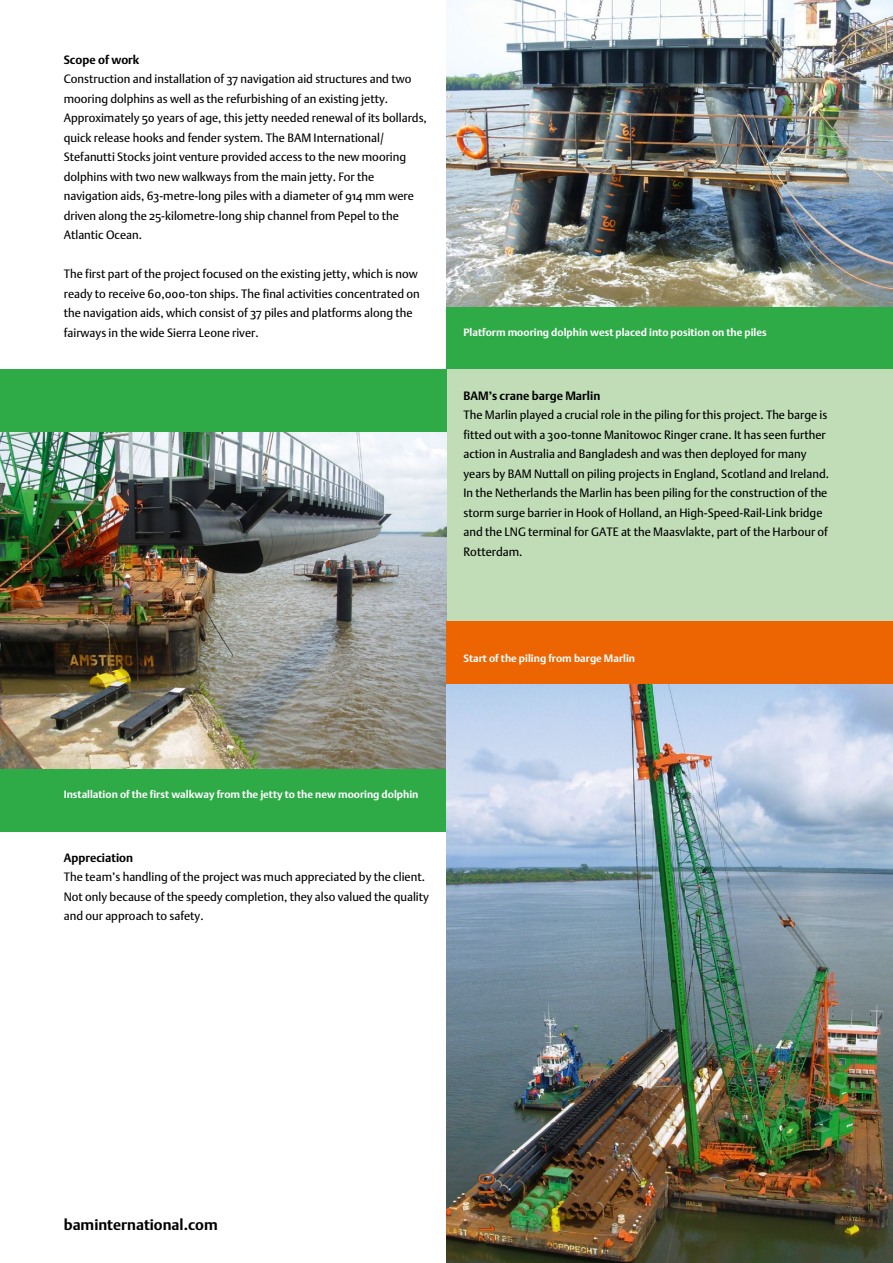
<style>
.page{position:relative;width:893px;height:1263px;background:#fff}
.page>*{position:absolute;margin:0;border:0;box-sizing:border-box;transform-origin:0 0}
.t1{font:700 15px "DTL Argo TOT";color:#000}
.t2{font:12px/19.5px "DTL Argo ST";color:#000}
.t3{font:700 12px "DTL Argo ST";color:#000}
.t4{font:700 10.5px "DTL Argo ST";color:#fff}
</style>
<div class="page">
<div style="left:0;top:768px;width:446px;height:63px;background:#2eaa47"></div>
<div style="left:446px;top:0;width:447px;height:369px;background:#2eaa47"></div>
<div style="left:446px;top:369px;width:447px;height:550px;background:#c0ddb7"></div>
<div style="left:0;top:369px;width:446px;height:63px;background:#2eaa47"></div>
<img style="left:446px;top:0;width:447px;height:306px">
<img style="left:0;top:432px;width:446px;height:336px">
<div style="left:446px;top:621px;width:447px;height:642px;background:#ec6502"></div>
<img style="left:446px;top:684px;width:447px;height:579px">
<p class="t3" style="left:64px;top:52px;width:77px">Scope of work</p>
<p class="t2" style="left:64px;top:69px;width:365px">Construction and installation of 37 navigation aid structures and two mooring dolphins as well as the refurbishing of an existing jetty.<br>Approximately 50 years of age, this jetty needed renewal of its bollards, quick release hooks and fender system. The BAM International/ Stefanutti Stocks joint venture provided access to the new mooring dolphins with two new walkways from the main jetty. For the navigation aids, 63-metre-long piles with a diameter of 914 mm were driven along the 25-kilometre-long ship channel from Pepel to the Atlantic Ocean.</p>
<p class="t2" style="left:64px;top:264px;width:357px">The first part of the project focused on the existing jetty, which is now ready to receive 60,000-ton ships. The final activities concentrated on the navigation aids, which consist of 37 piles and platforms along the fairways in the wide Sierra Leone river.</p>
<p class="t4" style="left:463px;top:326px;width:305px">Platform mooring dolphin west placed into position on the piles</p>
<p class="t3" style="left:463px;top:388px;width:138px">BAM’s crane barge Marlin</p>
<p class="t2" style="left:463px;top:405px;width:367px">The Marlin played a crucial role in the piling for this project. The barge is fitted out with a 300-tonne Manitowoc Ringer crane. It has seen further action in Australia and Bangladesh and was then deployed for many years by BAM Nuttall on piling projects in England, Scotland and Ireland.<br>In the Netherlands the Marlin has been piling for the construction of the storm surge barrier in Hook of Holland, an High-Speed-Rail-Link bridge and the LNG terminal for GATE at the Maasvlakte, part of the Harbour of Rotterdam.</p>
<p class="t4" style="left:463px;top:652px;width:173px">Start of the piling from barge Marlin</p>
<p class="t4" style="left:64px;top:787px;width:356px">Installation of the first walkway from the jetty to the new mooring dolphin</p>
<p class="t3" style="left:64px;top:850px;width:71px">Appreciation</p>
<p class="t2" style="left:64px;top:867px;width:367px">The team’s handling of the project was much appreciated by the client.<br>Not only because of the speedy completion, they also valued the quality and our approach to safety.</p>
<p class="t1" style="left:64px;top:1216px;width:155px">baminternational.com</p>
</div>
